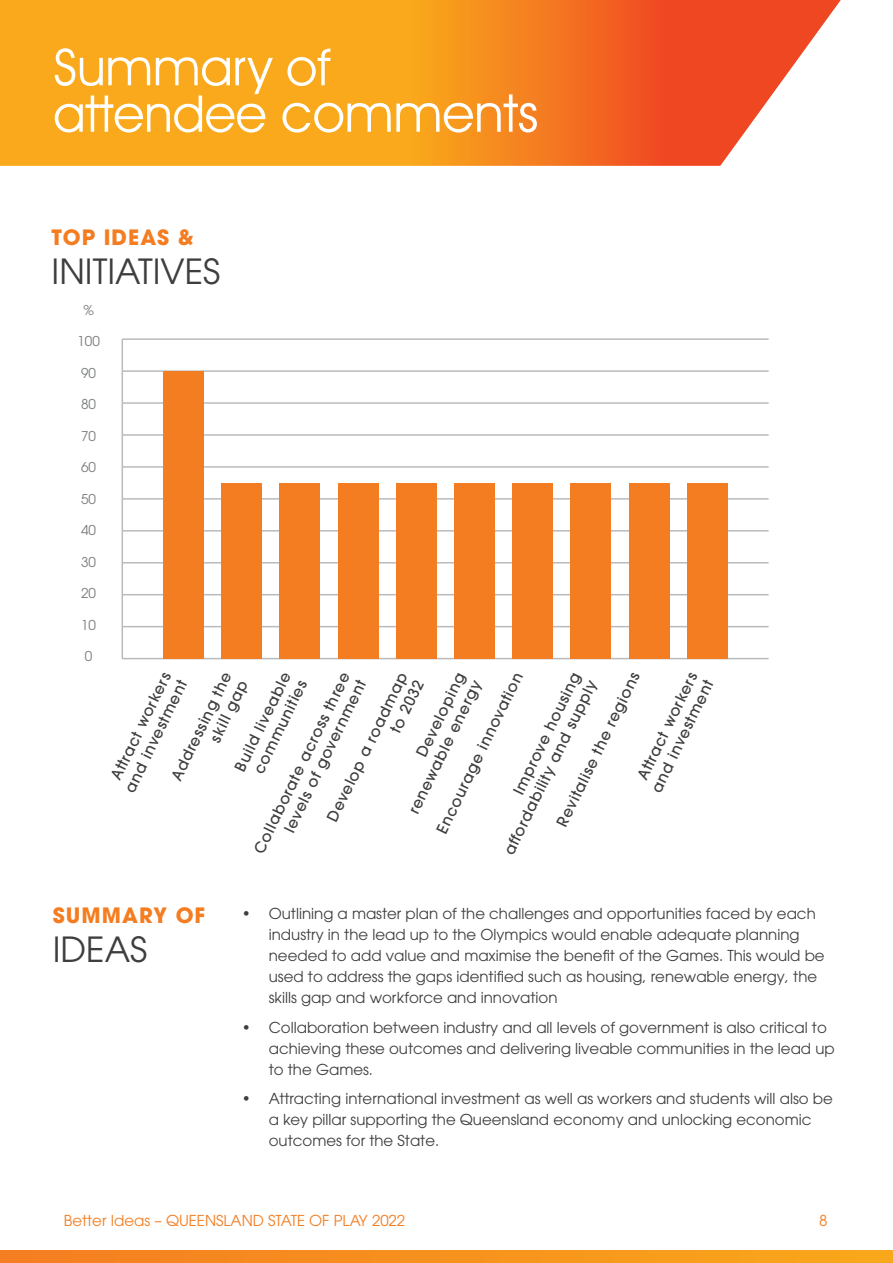
<style>
.page{position:relative;width:893px;height:1263px;background:#fff}
.page>*{position:absolute;margin:0;border:0;box-sizing:border-box;transform-origin:0 0}
.t1{font:51px/46.5px "Avant Garde IT Cby BT";color:#fff}
.t2{font:34.5px "ITC Avant Garde Pro";color:#3e3e3f}
.t3{font:700 21px "ITC Avant Garde Pro";letter-spacing:.05em;color:#f47d21}
.t4{font:15px/21px "ITC Avant Garde Pro";color:#3e3e3f}
.t5{font:500 15px/18px "ITC Avant Garde Pro";color:#3e3e3f;text-align:right}
.t6{font:15px "ITC Avant Garde Pro";color:#f47d21}
.t7{font:13.5px "ITC Avant Garde Pro";color:#7a7c7f}
.s1{font-size:52.5px}
</style>
<div class="page">
<svg style="left:0;top:0;width:841px;height:166px;background:#f6942e"></svg>
<hr style="left:122px;top:339px;width:1px;height:320px;background:#babbbe">
<hr style="left:122px;top:658px;width:647px;height:1px;background:#babbbe">
<hr style="left:122px;top:594px;width:647px;height:1px;background:#babbbe">
<hr style="left:122px;top:530px;width:647px;height:2px;background:#babbbe">
<hr style="left:122px;top:466px;width:647px;height:2px;background:#babbbe">
<hr style="left:122px;top:402px;width:647px;height:2px;background:#babbbe">
<hr style="left:122px;top:338px;width:647px;height:2px;background:#babbbe">
<hr style="left:122px;top:626px;width:647px;height:1px;background:#babbbe">
<hr style="left:122px;top:562px;width:647px;height:1px;background:#babbbe">
<hr style="left:122px;top:498px;width:647px;height:2px;background:#babbbe">
<hr style="left:122px;top:434px;width:647px;height:2px;background:#babbbe">
<hr style="left:122px;top:370px;width:647px;height:2px;background:#babbbe">
<div style="left:687px;top:483px;width:41px;height:176px;background:#f47d21"></div>
<div style="left:629px;top:483px;width:40px;height:176px;background:#f47d21"></div>
<div style="left:570px;top:483px;width:41px;height:176px;background:#f47d21"></div>
<div style="left:512px;top:483px;width:41px;height:176px;background:#f47d21"></div>
<div style="left:454px;top:483px;width:41px;height:176px;background:#f47d21"></div>
<div style="left:396px;top:483px;width:41px;height:176px;background:#f47d21"></div>
<div style="left:338px;top:483px;width:40px;height:176px;background:#f47d21"></div>
<div style="left:280px;top:483px;width:40px;height:176px;background:#f47d21"></div>
<div style="left:221px;top:483px;width:41px;height:176px;background:#f47d21"></div>
<div style="left:163px;top:371px;width:41px;height:288px;background:#f47d21"></div>
<svg style="left:0;top:1250px;width:893px;height:13px;background:#f6921d"></svg>
<p class="t1" style="left:53px;top:43px;width:486px">Summary of attendee <span class="s1">comments</span></p>
<p class="t3" style="left:52px;top:223px;width:144px">TOP IDEAS &amp;</p>
<p class="t2" style="left:52px;top:250px;width:170px">INITIATIVES</p>
<p class="t7" style="left:83px;top:301px;width:12px">%</p>
<p class="t7" style="left:77px;top:333px;width:24px">100</p>
<p class="t7" style="left:81px;top:364px;width:16px">90</p>
<p class="t7" style="left:81px;top:396px;width:16px">80</p>
<p class="t7" style="left:81px;top:427px;width:16px">70</p>
<p class="t7" style="left:81px;top:459px;width:16px">60</p>
<p class="t7" style="left:81px;top:490px;width:16px">50</p>
<p class="t7" style="left:81px;top:522px;width:16px">40</p>
<p class="t7" style="left:81px;top:553px;width:16px">30</p>
<p class="t7" style="left:81px;top:585px;width:16px">20</p>
<p class="t7" style="left:81px;top:616px;width:16px">10</p>
<p class="t7" style="left:85px;top:648px;width:9px">0</p>
<p class="t5" style="left:105px;top:779px;width:124px;text-align:center;rotate:-64deg">Attract workers and investment</p>
<p class="t5" style="left:250px;top:848px;width:201px;rotate:-64deg">Collaborate across three levels of government</p>
<p class="t5" style="left:433px;top:828px;width:179px;rotate:-64deg">Encourage innovation</p>
<p class="t5" style="left:631px;top:779px;width:124px;text-align:center;rotate:-64deg">Attract workers and investment</p>
<p class="t5" style="left:231px;top:766px;width:110px;text-align:center;rotate:-64deg">Build liveable communities</p>
<p class="t5" style="left:388px;top:801px;width:148px;rotate:-64deg">Developing renewable energy</p>
<p class="t5" style="left:553px;top:822px;width:171px;rotate:-64deg">Revitalise the regions</p>
<p class="t5" style="left:167px;top:775px;width:120px;rotate:-64deg">Addressing the skill gap</p>
<p class="t5" style="left:323px;top:816px;width:165px;rotate:-64deg">Develop a roadmap to 2032</p>
<p class="t5" style="left:484px;top:842px;width:194px;rotate:-64deg">Improve housing affordability and supply</p>
<p class="t3" style="left:53px;top:902px;width:154px">SUMMARY OF</p>
<p class="t2" style="left:53px;top:928px;width:96px">IDEAS</p>
<p class="t4" style="left:269px;top:903px;width:557px;text-indent:-27px">• Outlining a master plan of the challenges and opportunities faced by each industry in the lead up to the Olympics would enable adequate planning needed to add value and maximise the benefit of the Games. This would be used to address the gaps identified such as housing, renewable energy, the skills gap and workforce and innovation</p>
<p class="t4" style="left:269px;top:1016px;width:567px;text-indent:-27px">• Collaboration between industry and all levels of government is also critical to achieving these outcomes and delivering liveable communities in the lead up to the Games.</p>
<p class="t4" style="left:269px;top:1088px;width:565px;text-indent:-27px">• Attracting international investment as well as workers and students will also be a key pillar supporting the Queensland economy and unlocking economic outcomes for the State.</p>
<p class="t6" style="left:64px;top:1211px;width:343px">Better Ideas – QUEENSLAND STATE OF PLAY 2022</p>
<p class="t6" style="left:819px;top:1211px;width:10px">8</p>
</div>
